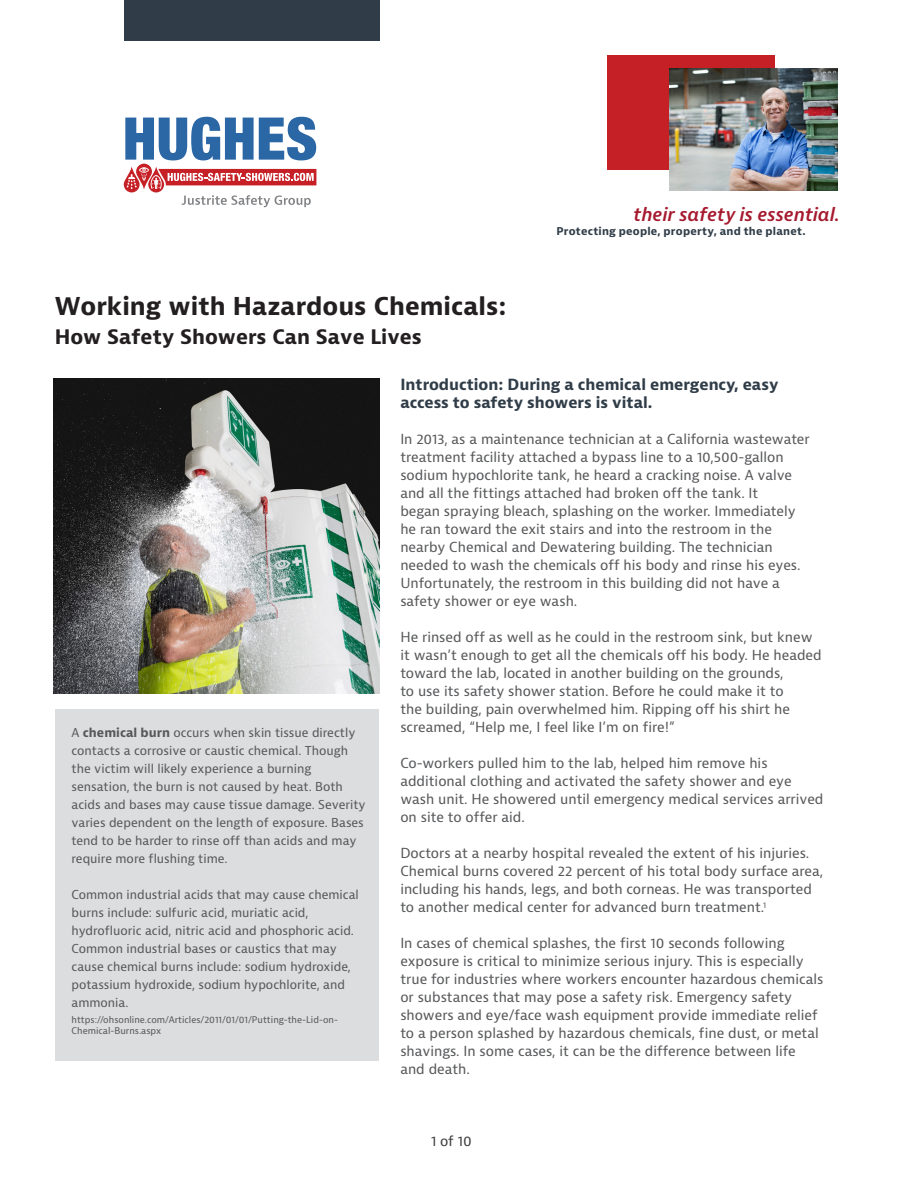
<style>
.page{position:relative;width:918px;height:1188px;background:#fff}
.page>*{position:absolute;margin:0;border:0;box-sizing:border-box;transform-origin:0 0}
.t1{font:700 24px "Bernina Sans";color:#231f20}
.t2{font:700 19.5px "Bernina Sans";color:#231f20}
.t3{font:italic 600 18px "Bernina Sans";letter-spacing:-.01em;color:#a6192e}
.t4{font:700 15px/18px "Bernina Sans";color:#303d48}
.t5{font:13.5px/18px "Bernina Sans";color:#57585a}
.t6{font:13.5px "Bernina Sans";color:#3e3e3f}
.t7{font:12px/18px "Bernina Sans";color:#57585a}
.t8{font:700 10.5px "Bernina Sans";letter-spacing:.02em;color:#303d48}
.t9{font:9px/10.8px "Bernina Sans";color:#57585a}
.s1{font-weight:700}
</style>
<div class="page">
<img style="left:54px;top:379px;width:325px;height:314px">
<div style="left:56px;top:709px;width:323px;height:352px;background:#dcdddf"></div>
<div style="left:607px;top:55px;width:168px;height:115px;background:#c52026"></div>
<img style="left:669px;top:69px;width:168px;height:121px">
<div style="left:124px;top:0;width:256px;height:41px;background:#303d48"></div>
<svg style="left:124px;top:117px;width:192px;height:90px"></svg>
<p class="t1" style="left:55px;top:291px;width:453px">Working with Hazardous Chemicals:</p>
<p class="t2" style="left:55px;top:324px;width:369px">How Safety Showers Can Save Lives</p>
<p class="t3" style="left:633px;top:203px;width:208px">their safety is essential.</p>
<p class="t8" style="left:556px;top:224px;width:251px">Protecting people, property, and the planet.</p>
<p class="t7" style="left:72px;top:723px;width:296px">A <span class="s1">chemical burn</span> occurs when skin tissue directly contacts a corrosive or caustic chemical. Though the victim will likely experience a burning sensation, the burn is not caused by heat. Both acids and bases may cause tissue damage. Severity varies dependent on the length of exposure. Bases tend to be harder to rinse off than acids and may require more flushing time.</p>
<p class="t7" style="left:72px;top:885px;width:289px">Common industrial acids that may cause chemical burns include: sulfuric acid, muriatic acid, hydrofluoric acid, nitric acid and phosphoric acid.<br>Common industrial bases or caustics that may cause chemical burns include: sodium hydroxide, potassium hydroxide, sodium hypochlorite, and ammonia.</p>
<p class="t9" style="left:72px;top:1015px;width:268px">https://ohsonline.com/Articles/2011/01/01/Putting-the-Lid-on-<br>Chemical-Burns.aspx</p>
<p class="t4" style="left:400px;top:376px;width:380px">Introduction: During a chemical emergency, easy access to safety showers is vital.</p>
<p class="t5" style="left:400px;top:430px;width:411px">In 2013, as a maintenance technician at a California wastewater treatment facility attached a bypass line to a 10,500-gallon sodium hypochlorite tank, he heard a cracking noise. A valve and all the fittings attached had broken off the tank. It<br>began spraying bleach, splashing on the worker. Immediately he ran toward the exit stairs and into the restroom in the nearby Chemical and Dewatering building. The technician needed to wash the chemicals off his body and rinse his eyes.<br>Unfortunately, the restroom in this building did not have a safety shower or eye wash.</p>
<p class="t5" style="left:400px;top:628px;width:423px">He rinsed off as well as he could in the restroom sink, but knew it wasn’t enough to get all the chemicals off his body. He headed toward the lab, located in another building on the grounds,<br>to use its safety shower station. Before he could make it to<br>the building, pain overwhelmed him. Ripping off his shirt he screamed, “Help me, I feel like I’m on fire!”</p>
<p class="t5" style="left:400px;top:754px;width:425px">Co-workers pulled him to the lab, helped him remove his additional clothing and activated the safety shower and eye wash unit. He showered until emergency medical services arrived on site to offer aid.</p>
<p class="t5" style="left:400px;top:844px;width:425px">Doctors at a nearby hospital revealed the extent of his injuries.<br>Chemical burns covered 22 percent of his total body surface area, including his hands, legs, and both corneas. He was transported to another medical center for advanced burn treatment.<sup>1</sup></p>
<p class="t5" style="left:400px;top:934px;width:425px">In cases of chemical splashes, the first 10 seconds following exposure is critical to minimize serious injury. This is especially true for industries where workers encounter hazardous chemicals or substances that may pose a safety risk. Emergency safety showers and eye/face wash equipment provide immediate relief to a person splashed by hazardous chemicals, fine dust, or metal shavings. In some cases, it can be the difference between life and death.</p>
<p class="t6" style="left:431px;top:1132px;width:42px">1 of 10</p>
</div>
